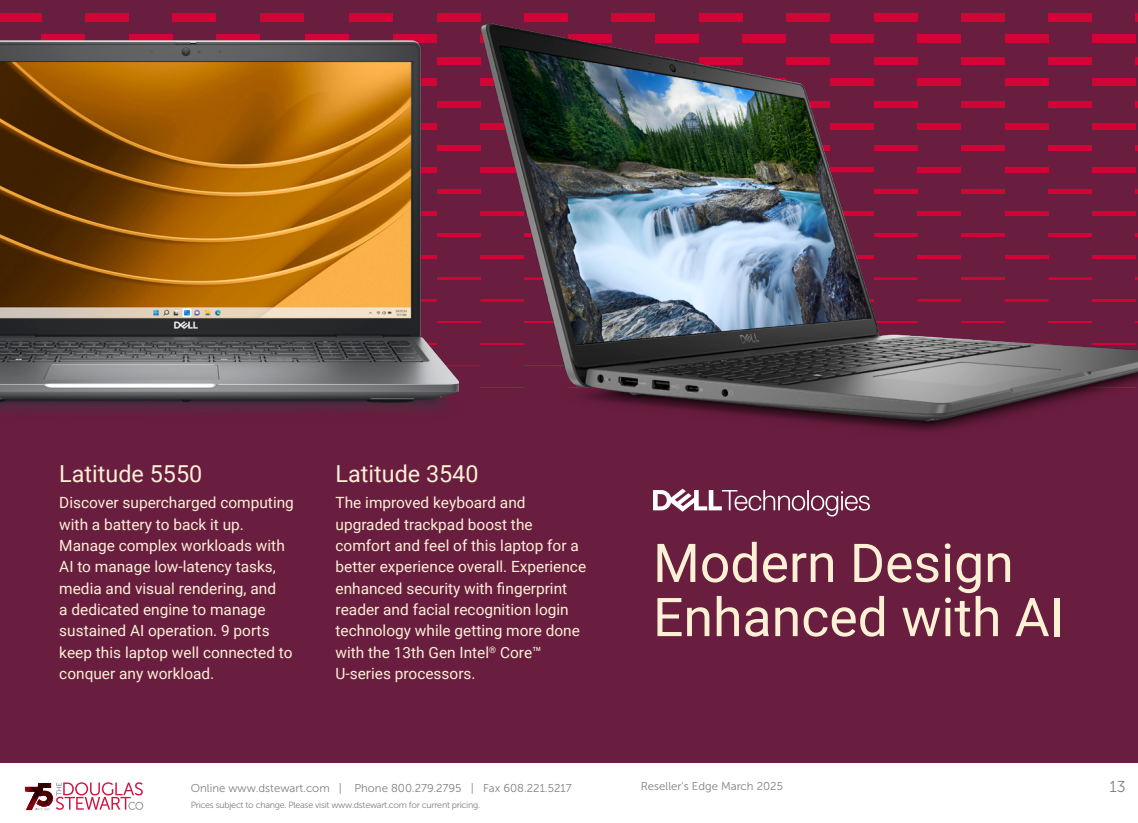
<style>
.page{position:relative;width:1138px;height:823px;background:#fff}
.page>*{position:absolute;margin:0;border:0;box-sizing:border-box;transform-origin:0 0}
.t1{font:53.55px/54.1px "Roboto";color:#fcf0d5}
.t2{font:23.36px "Roboto";color:#fcf0d5}
.t3{font:15.75px "Museo Sans 300";color:#808080}
.t4{font:15.4px/21.3px "Roboto";color:#fcf0d5}
.t5{font:11.38px "Museo Sans 300";color:#808080}
.t6{font:8.92px "Museo Sans 300";letter-spacing:-.03em;color:#808080}
</style>
<div class="page">
<div style="left:0;top:0;width:1138px;height:784px;background:#691d3f"></div>
<div style="left:873px;top:13px;width:44px;height:8px;background:#d20335"></div>
<div style="left:961px;top:13px;width:43px;height:8px;background:#d20335"></div>
<div style="left:1048px;top:13px;width:44px;height:8px;background:#d20335"></div>
<svg style="left:1135px;top:13px;width:2px;height:8px"></svg>
<div style="left:0;top:13px;width:42px;height:8px;background:#d20335"></div>
<svg style="left:42px;top:35px;width:43px;height:6px"></svg>
<div style="left:85px;top:13px;width:44px;height:8px;background:#d20335"></div>
<svg style="left:129px;top:35px;width:44px;height:6px"></svg>
<div style="left:173px;top:13px;width:43px;height:8px;background:#d20335"></div>
<svg style="left:216px;top:35px;width:44px;height:6px"></svg>
<div style="left:260px;top:13px;width:44px;height:8px;background:#d20335"></div>
<svg style="left:305px;top:35px;width:44px;height:6px"></svg>
<div style="left:349px;top:13px;width:44px;height:8px;background:#d20335"></div>
<div style="left:393px;top:35px;width:44px;height:8px;background:#d20335"></div>
<hr style="left:437px;top:365px;width:43px;height:1px;background:#d20335">
<div style="left:437px;top:13px;width:43px;height:8px;background:#d20335"></div>
<div style="left:437px;top:57px;width:43px;height:7px;background:#d20335"></div>
<div style="left:437px;top:101px;width:43px;height:6px;background:#d20335"></div>
<div style="left:437px;top:145px;width:43px;height:6px;background:#d20335"></div>
<div style="left:437px;top:189px;width:43px;height:5px;background:#d20335"></div>
<hr style="left:437px;top:233px;width:43px;height:4px;background:#d20335">
<hr style="left:437px;top:277px;width:43px;height:3px;background:#d20335">
<hr style="left:437px;top:321px;width:43px;height:2px;background:#d20335">
<hr style="left:480px;top:387px;width:44px;height:1px;background:#d20335">
<div style="left:480px;top:35px;width:44px;height:8px;background:#d20335"></div>
<div style="left:480px;top:79px;width:44px;height:7px;background:#d20335"></div>
<div style="left:480px;top:123px;width:44px;height:6px;background:#d20335"></div>
<div style="left:480px;top:167px;width:44px;height:5px;background:#d20335"></div>
<hr style="left:480px;top:211px;width:44px;height:4px;background:#d20335">
<hr style="left:480px;top:255px;width:44px;height:3px;background:#d20335">
<hr style="left:480px;top:299px;width:44px;height:3px;background:#d20335">
<hr style="left:480px;top:343px;width:44px;height:2px;background:#d20335">
<div style="left:524px;top:13px;width:44px;height:8px;background:#d20335"></div>
<div style="left:611px;top:13px;width:44px;height:8px;background:#d20335"></div>
<div style="left:699px;top:13px;width:43px;height:8px;background:#d20335"></div>
<div style="left:786px;top:13px;width:44px;height:8px;background:#d20335"></div>
<img style="left:481px;top:23px;width:657px;height:408px">
<svg style="left:653px;top:488px;width:216px;height:28px"></svg>
<img style="left:0;top:41px;width:458px;height:369px">
<div style="left:0;top:763px;width:1138px;height:59px;background:#fff"></div>
<svg style="left:25px;top:782px;width:118px;height:28px"></svg>
<h2 class="t2" style="left:59px;top:457px;width:144px">Latitude 5550</h2>
<p class="t4" style="left:59px;top:491px;width:236px">Discover supercharged computing with a battery to back it up.<br>Manage complex workloads with<br>AI to manage low-latency tasks, media and visual rendering, and<br>a dedicated engine to manage sustained AI operation. 9 ports keep this laptop well connected to conquer any workload.</p>
<h2 class="t2" style="left:335px;top:457px;width:144px">Latitude 3540</h2>
<p class="t4" style="left:335px;top:491px;width:252px">The improved keyboard and upgraded trackpad boost the comfort and feel of this laptop for a better experience overall. Experience enhanced security with fingerprint reader and facial recognition login technology while getting more done with the 13th Gen Intel<sup>®</sup> Core™<br>U-series processors.</p>
<h1 class="t1" style="left:653px;top:534px;width:413px">Modern Design<br>Enhanced with AI</h1>
<p class="t5" style="left:191px;top:782px;width:382px">Online www.dstewart.com | Phone 800.279.2795 | Fax 608.221.5217</p>
<p class="t5" style="left:640px;top:780px;width:144px">Reseller's Edge March 2025</p>
<p class="t3" style="left:1109px;top:778px;width:18px">13</p>
<p class="t6" style="left:191px;top:800px;width:291px">Prices subject to change. Please visit www.dstewart.com for current pricing.</p>
</div>
